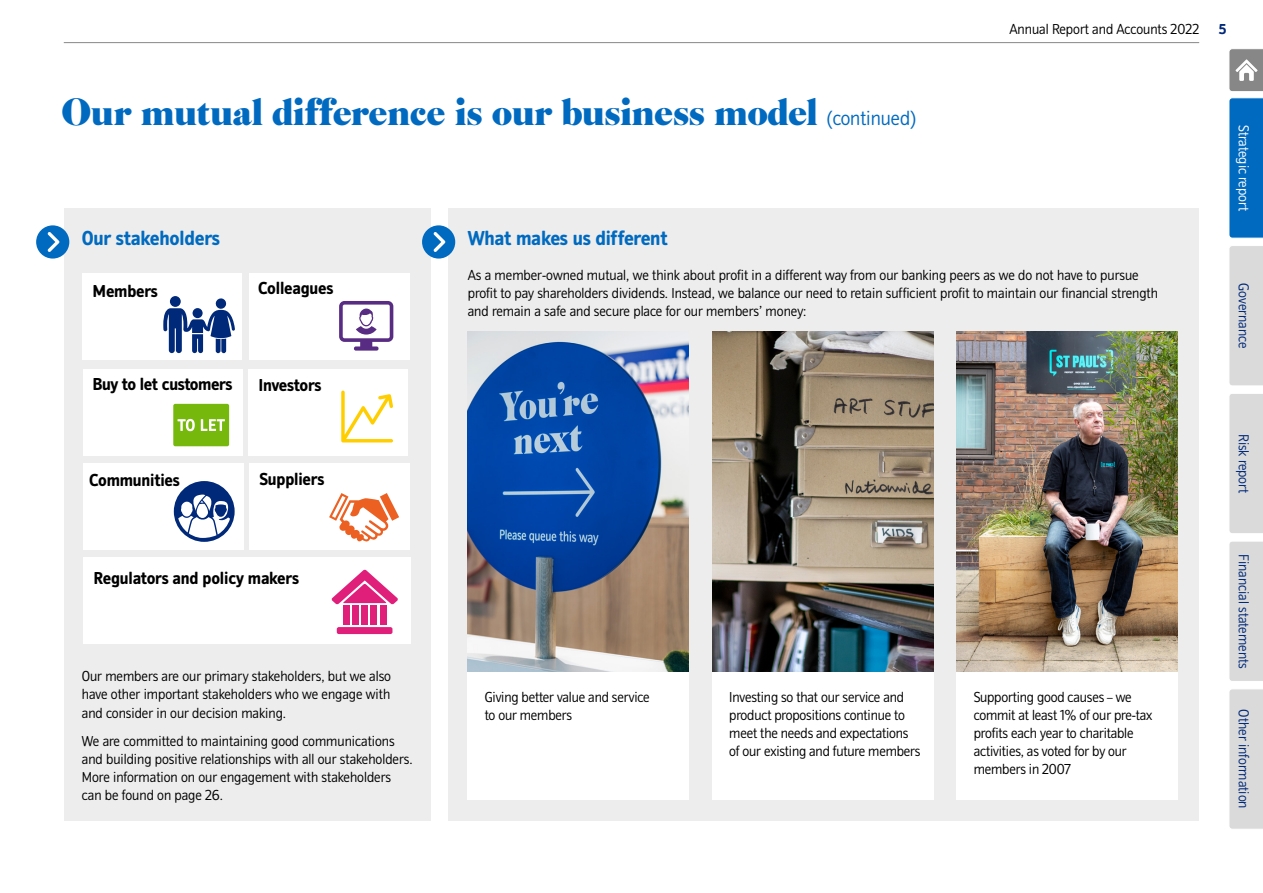
<style>
.page{position:relative;width:1263px;height:893px;background:#fff}
.page>*{position:absolute;margin:0;border:0;box-sizing:border-box;transform-origin:0 0}
.t1{font:34.5px "Cabernet JF";letter-spacing:-.02em;color:#006ac0}
.t2{font:700 21px "NBS";letter-spacing:-.01em;color:#006ac0}
.t3{font:700 18px "NBS";letter-spacing:-.01em;color:#000}
.t4{font:300 15px/18px "NBS";color:#000}
.t5{font:300 15px "NBS";color:#002979}
.t6{font:300 15px "NBS";color:#fff}
.t7{font:700 15px "NBS";color:#002979}
.s1{font-family:"NBS";font-weight:300;font-size:21px}
</style>
<div class="page">
<hr style="left:64px;top:42px;width:1135px;height:1px;background:#878787">
<div style="left:1229px;top:394px;width:34px;height:139px;background:#dadada"></div>
<div style="left:1229px;top:246px;width:34px;height:140px;background:#dadada"></div>
<div style="left:1229px;top:541px;width:34px;height:140px;background:#dadada"></div>
<div style="left:1229px;top:689px;width:34px;height:140px;background:#dadada"></div>
<svg style="left:1229px;top:49px;width:34px;height:189px;background:#2f7cbb"></svg>
<div style="left:64px;top:208px;width:367px;height:613px;background:#ededed"></div>
<div style="left:83px;top:557px;width:327px;height:87px;background:#fff"></div>
<svg style="left:331px;top:570px;width:67px;height:34px"></svg>
<svg style="left:337px;top:627px;width:55px;height:7px"></svg>
<div style="left:343px;top:605px;width:6px;height:20px;background:#e01f7b"></div>
<div style="left:352px;top:605px;width:7px;height:20px;background:#e01f7b"></div>
<div style="left:362px;top:605px;width:6px;height:20px;background:#e01f7b"></div>
<div style="left:371px;top:605px;width:6px;height:20px;background:#e01f7b"></div>
<div style="left:380px;top:605px;width:6px;height:20px;background:#e01f7b"></div>
<div style="left:82px;top:273px;width:159px;height:87px;background:#fff"></div>
<div style="left:170px;top:296px;width:11px;height:11px;background:#002979;border-radius:50%"></div>
<svg style="left:163px;top:298px;width:72px;height:55px"></svg>
<div style="left:193px;top:308px;width:10px;height:10px;background:#002979;border-radius:50%"></div>
<div style="left:83px;top:369px;width:159px;height:86px;background:#fff"></div>
<svg style="left:173px;top:404px;width:56px;height:42px;background:#85bf26"></svg>
<div style="left:249px;top:463px;width:160px;height:87px;background:#fff"></div>
<svg style="left:329px;top:493px;width:70px;height:49px"></svg>
<div style="left:249px;top:273px;width:160px;height:87px;background:#fff"></div>
<svg style="left:339px;top:301px;width:54px;height:50px"></svg>
<div style="left:249px;top:369px;width:159px;height:86px;background:#fff"></div>
<svg style="left:341px;top:391px;width:52px;height:51px"></svg>
<div style="left:83px;top:463px;width:160px;height:87px;background:#fff"></div>
<svg style="left:174px;top:481px;width:61px;height:61px"></svg>
<div style="left:36px;top:225px;width:33px;height:34px;background:#006ac0;border-radius:50%"></div>
<svg style="left:48px;top:232px;width:11px;height:20px"></svg>
<div style="left:449px;top:208px;width:750px;height:613px;background:#ededed"></div>
<div style="left:468px;top:487px;width:221px;height:312px;background:#fff"></div>
<div style="left:712px;top:487px;width:221px;height:312px;background:#fff"></div>
<div style="left:957px;top:487px;width:221px;height:312px;background:#fff"></div>
<img style="left:468px;top:332px;width:221px;height:340px">
<img style="left:712px;top:332px;width:221px;height:340px">
<img style="left:957px;top:332px;width:221px;height:340px">
<div style="left:422px;top:225px;width:33px;height:34px;background:#006ac0;border-radius:50%"></div>
<svg style="left:434px;top:232px;width:11px;height:20px"></svg>
<p class="t4" style="left:1009px;top:20px;width:191px">Annual Report and Accounts 2022</p>
<p class="t7" style="left:1219px;top:20px;width:9px">5</p>
<h1 class="t1" style="left:62px;top:88px;width:856px">Our mutual difference is our business model <span class="s1">(continued)</span></h1>
<h3 class="t2" style="left:82px;top:227px;width:140px">Our stakeholders</h3>
<p class="t3" style="left:92px;top:281px;width:67px">Members</p>
<p class="t3" style="left:258px;top:278px;width:77px">Colleagues</p>
<p class="t3" style="left:92px;top:374px;width:141px">Buy to let customers</p>
<p class="t3" style="left:258px;top:375px;width:65px">Investors</p>
<p class="t3" style="left:89px;top:470px;width:92px">Communities</p>
<p class="t3" style="left:259px;top:469px;width:66px">Suppliers</p>
<h3 class="t2" style="left:468px;top:227px;width:201px">What makes us different</h3>
<p class="t4" style="left:468px;top:267px;width:692px">As a member-owned mutual, we think about profit in a different way from our banking peers as we do not have to pursue profit to pay shareholders dividends. Instead, we balance our need to retain sufficient profit to maintain our financial strength and remain a safe and secure place for our members’ money:</p>
<p class="t6" style="left:1252px;top:125px;width:88px;rotate:90deg">Strategic report</p>
<p class="t5" style="left:1252px;top:283px;width:66px;rotate:90deg">Governance</p>
<p class="t5" style="left:1252px;top:434px;width:60px;rotate:90deg">Risk report</p>
<p class="t3" style="left:94px;top:568px;width:207px">Regulators and policy makers</p>
<p class="t4" style="left:82px;top:668px;width:311px;text-align:justify">Our members are our primary stakeholders, but we also have other important stakeholders who we engage with and consider in our decision making.</p>
<p class="t4" style="left:82px;top:732px;width:332px">We are committed to maintaining good communications and building positive relationships with all our stakeholders.<br>More information on our engagement with stakeholders can be found on page 26.</p>
<p class="t4" style="left:485px;top:689px;width:166px">Giving better value and service to our members</p>
<p class="t4" style="left:729px;top:689px;width:193px">Investing so that our service and product propositions continue to meet the needs and expectations of our existing and future members</p>
<p class="t4" style="left:974px;top:689px;width:180px">Supporting good causes – we commit at least 1% of our pre-tax profits each year to charitable activities, as voted for by our members in 2007</p>
<p class="t5" style="left:1252px;top:554px;width:116px;rotate:90deg">Financial statements</p>
<p class="t5" style="left:1252px;top:709px;width:101px;rotate:90deg">Other information</p>
</div>
